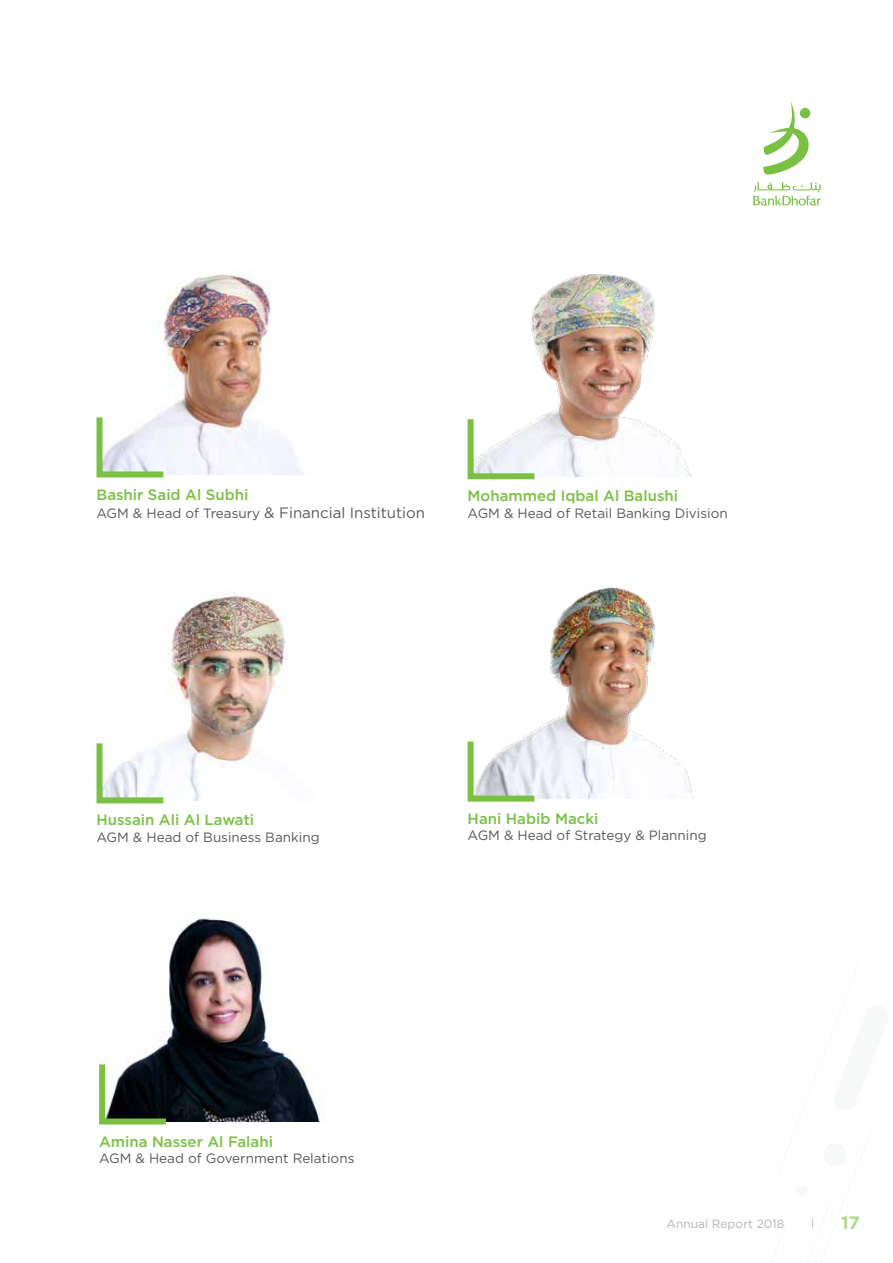
<style>
.page{position:relative;width:893px;height:1263px;background:#fff}
.page>*{position:absolute;margin:0;border:0;box-sizing:border-box;transform-origin:0 0}
.t1{font:700 18px "Gotham";color:#7ac143}
.t2{font:500 15px "Gotham";color:#7ac143}
.t3{font:15px/18px "Gotham";color:#58595b}
.t4{font:13.5px "Gotham";color:#58595b}
.t5{font:12px "Gotham";color:#808285}
.s1{font-weight:500;color:#7ac143}
.s2{font-size:13.5px}
</style>
<div class="page">
<svg style="left:753px;top:182px;width:68px;height:24px"></svg>
<svg style="left:763px;top:102px;width:48px;height:73px"></svg>
<div style="left:800px;top:108px;width:10px;height:10px;background:#7ac143;border-radius:50%"></div>
<img style="left:530px;top:274px;width:161px;height:202px">
<svg style="left:467px;top:413px;width:73px;height:67px"></svg>
<img style="left:168px;top:592px;width:119px;height:208px">
<svg style="left:96px;top:737px;width:73px;height:67px"></svg>
<img style="left:134px;top:918px;width:190px;height:203px">
<svg style="left:99px;top:1058px;width:73px;height:67px;background:#425042"></svg>
<img style="left:158px;top:271px;width:144px;height:203px">
<svg style="left:96px;top:411px;width:73px;height:67px"></svg>
<img style="left:526px;top:587px;width:167px;height:211px">
<svg style="left:467px;top:735px;width:73px;height:67px"></svg>
<p class="t3" style="left:97px;top:485px;width:330px"><span class="s1">Bashir Said Al Subhi<br></span><span class="s2">AGM &amp; Head of Treasury</span> &amp; Financial Institution</p>
<p class="t2" style="left:468px;top:486px;width:212px">Mohammed Iqbal Al Balushi</p>
<p class="t4" style="left:468px;top:504px;width:262px">AGM &amp; Head of Retail Banking Division</p>
<p class="t2" style="left:97px;top:810px;width:159px">Hussain Ali Al Lawati</p>
<p class="t4" style="left:97px;top:828px;width:225px">AGM &amp; Head of Business Banking</p>
<p class="t2" style="left:468px;top:808px;width:132px">Hani Habib Macki</p>
<p class="t4" style="left:468px;top:826px;width:241px">AGM &amp; Head of Strategy &amp; Planning</p>
<p class="t2" style="left:99px;top:1131px;width:175px">Amina Nasser Al Falahi</p>
<p class="t4" style="left:99px;top:1149px;width:257px">AGM &amp; Head of Government Relations</p>
<p class="t5" style="left:667px;top:1216px;width:119px">Annual Report 2018</p>
<h1 class="t1" style="left:841px;top:1211px;width:20px">17</h1>
</div>
